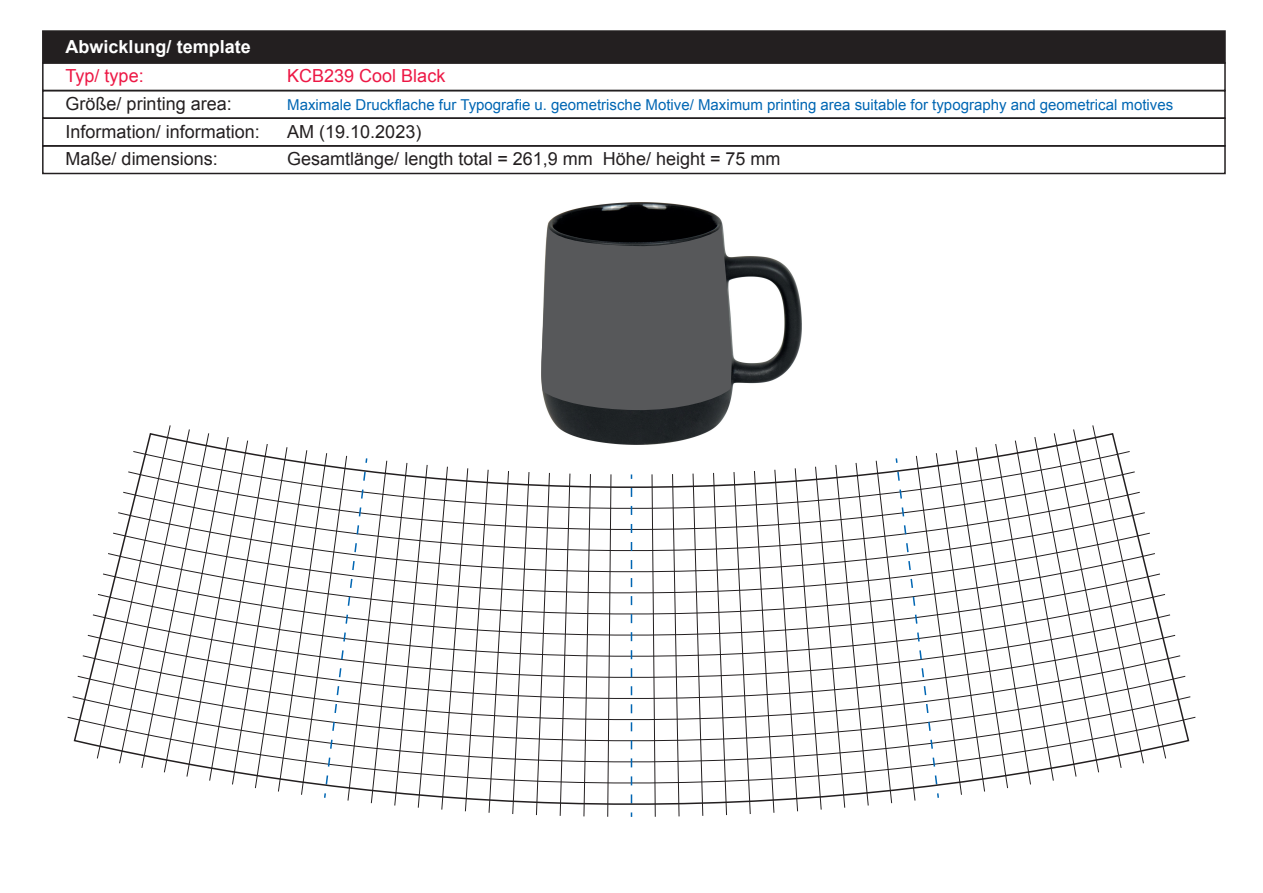
<style>
.page{position:relative;width:1263px;height:893px;background:#fff}
.page>*{position:absolute;margin:0;border:0;box-sizing:border-box;transform-origin:0 0}
.t1{font:18px "Arial";color:#231f20}
.t2{font:18px "Arial";color:#ed1845}
.t3{font:700 18px "Arial";color:#fff}
.t4{font:15px "Arial";color:#0166b3}
</style>
<div class="page">
<img style="left:547px;top:203px;width:254px;height:229px">
<div style="left:42px;top:30px;width:1184px;height:34px;background:#231f20;border:2px solid #231f20"></div>
<div style="left:42px;top:62px;width:1184px;height:29px;border:2px solid #231f20"></div>
<div style="left:42px;top:90px;width:1184px;height:29px;border:2px solid #231f20"></div>
<div style="left:42px;top:117px;width:1184px;height:30px;border:2px solid #231f20"></div>
<div style="left:42px;top:145px;width:1184px;height:29px;border:2px solid #231f20"></div>
<svg style="left:541px;top:226px;width:191px;height:185px;background:#535456"></svg>
<svg style="left:73px;top:432px;width:1117px;height:385px"></svg>
<p class="t3" style="left:66px;top:34px;width:187px">Abwicklung/ template</p>
<p class="t2" style="left:66px;top:64px;width:80px">Typ/ type:</p>
<p class="t2" style="left:287px;top:64px;width:160px">KCB239 Cool Black</p>
<p class="t1" style="left:66px;top:92px;width:168px">Größe/ printing area:</p>
<p class="t4" style="left:287px;top:95px;width:887px">Maximale Druckflache fur Typografie u. geometrische Motive/ Maximum printing area suitable for typography and geometrical motives</p>
<p class="t1" style="left:66px;top:119px;width:196px">Information/ information:</p>
<p class="t1" style="left:287px;top:119px;width:136px">AM (19.10.2023)</p>
<p class="t1" style="left:66px;top:147px;width:154px">Maße/ dimensions:</p>
<p class="t1" style="left:287px;top:147px;width:495px">Gesamtlänge/ length total = 261,9 mm Höhe/ height = 75 mm</p>
</div>
